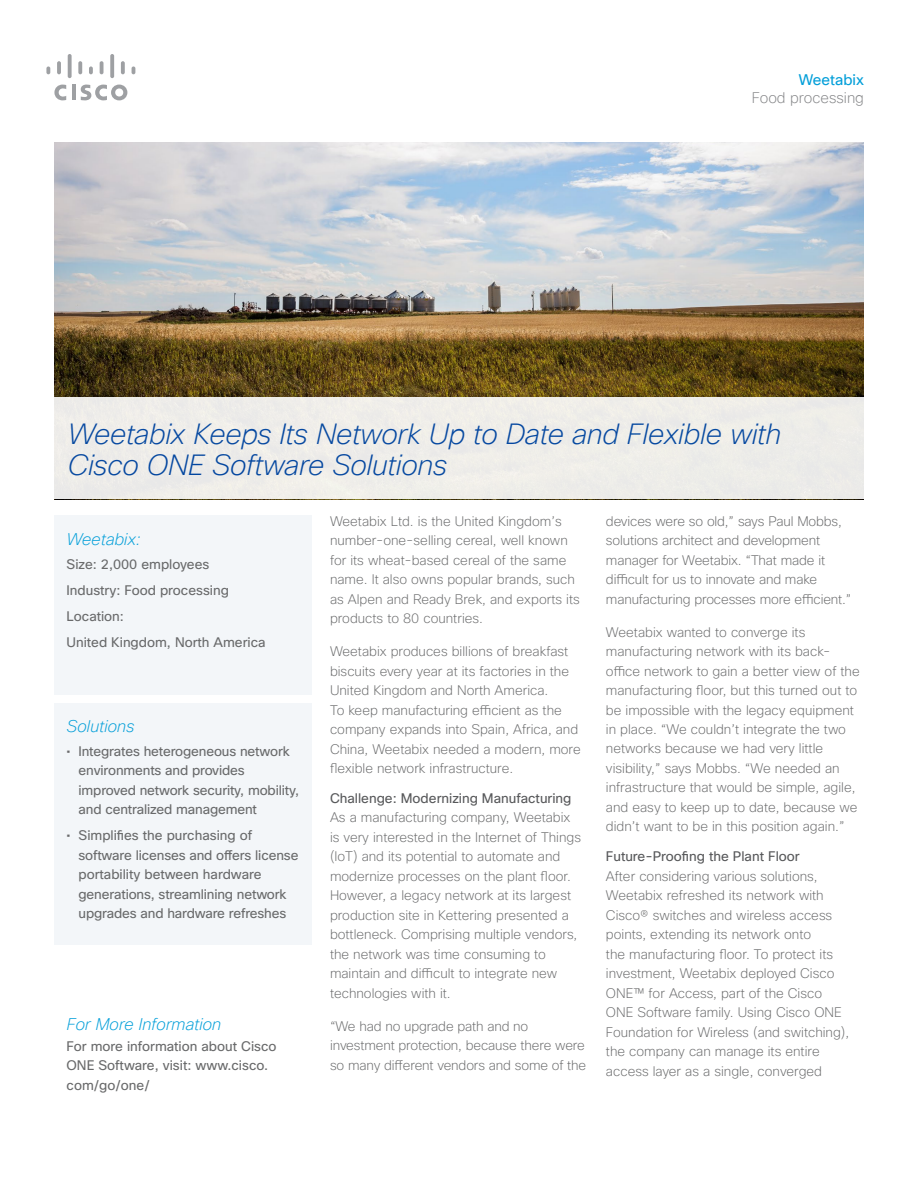
<style>
.page{position:relative;width:918px;height:1188px;background:#fff}
.page>*{position:absolute;margin:0;border:0;box-sizing:border-box;transform-origin:0 0}
.t1{font:italic 200 28.5px/31.5px "Cisco Sans TT";letter-spacing:-.01em;color:#004baf}
.t2{font:italic 200 16.5px "Cisco Sans TT";color:#049fd9}
.t3{font:200 15px "Cisco Sans TT";color:#858688}
.t4{font:15px "Cisco Sans TT";color:#049fd9}
.t5{font:200 13.5px/19.5px "Cisco Sans";color:#696a6b}
.t6{font:13.5px/19.5px "Cisco Sans";letter-spacing:-.01em;color:#696a6b}
.t7{font:13.5px "Cisco Sans";color:#58595b}
</style>
<div class="page">
<hr style="left:72px;top:85px;width:4px;height:15px;background:#9ea0a3">
<svg style="left:54px;top:85px;width:12px;height:15px"></svg>
<svg style="left:81px;top:85px;width:46px;height:15px"></svg>
<svg style="left:46px;top:66px;width:4px;height:8px"></svg>
<hr style="left:57px;top:61px;width:4px;height:13px;background:#9ea0a3;border-radius:2px">
<svg style="left:68px;top:54px;width:4px;height:24px"></svg>
<svg style="left:78px;top:61px;width:4px;height:13px"></svg>
<svg style="left:89px;top:66px;width:4px;height:8px"></svg>
<svg style="left:100px;top:61px;width:4px;height:13px"></svg>
<svg style="left:110px;top:54px;width:4px;height:24px"></svg>
<svg style="left:121px;top:61px;width:4px;height:13px"></svg>
<svg style="left:132px;top:66px;width:3px;height:8px"></svg>
<img style="left:54px;top:143px;width:810px;height:254px">
<div style="left:54px;top:397px;width:810px;height:102px;background:#eeede9"></div>
<div style="left:54px;top:515px;width:258px;height:179px;background:#f3f6f9"></div>
<div style="left:54px;top:704px;width:258px;height:241px;background:#f3f6f9"></div>
<p class="t4" style="left:799px;top:70px;width:67px">Weetabix</p>
<p class="t3" style="left:752px;top:88px;width:114px">Food processing</p>
<h1 class="t1" style="left:68px;top:419px;width:715px">Weetabix Keeps Its Network Up to Date and Flexible with<br>Cisco ONE Software Solutions</h1>
<p class="t2" style="left:67px;top:528px;width:76px">Weetabix:</p>
<p class="t6" style="left:67px;top:551px;width:201px;line-height:26.2px">Size: 2,000 employees<br>Industry: Food processing<br>Location:<br>United Kingdom, North America</p>
<p class="t2" style="left:67px;top:715px;width:69px">Solutions</p>
<p class="t6" style="left:79px;top:742px;width:222px;text-indent:-12px">• Integrates heterogeneous network environments and provides improved network security, mobility, and centralized management</p>
<p class="t6" style="left:79px;top:826px;width:221px;text-indent:-12px">• Simplifies the purchasing of software licenses and offers license portability between hardware generations, streamlining network upgrades and hardware refreshes</p>
<p class="t2" style="left:67px;top:1013px;width:156px">For More Information</p>
<p class="t6" style="left:67px;top:1037px;width:212px">For more information about Cisco<br>ONE Software, visit: www.cisco. com/go/one/</p>
<p class="t5" style="left:330px;top:511px;width:251px">Weetabix Ltd. is the United Kingdom’s number-one-selling cereal, well known for its wheat-based cereal of the same name. It also owns popular brands, such as Alpen and Ready Brek, and exports its products to 80 countries.</p>
<p class="t5" style="left:330px;top:642px;width:252px">Weetabix produces billions of breakfast biscuits every year at its factories in the United Kingdom and North America.<br>To keep manufacturing efficient as the company expands into Spain, Africa, and China, Weetabix needed a modern, more flexible network infrastructure.</p>
<p class="t7" style="left:330px;top:789px;width:243px">Challenge: Modernizing Manufacturing</p>
<p class="t5" style="left:330px;top:808px;width:253px">As a manufacturing company, Weetabix is very interested in the Internet of Things (IoT) and its potential to automate and modernize processes on the plant floor.<br>However, a legacy network at its largest production site in Kettering presented a bottleneck. Comprising multiple vendors, the network was time consuming to maintain and difficult to integrate new technologies with it.</p>
<p class="t5" style="left:330px;top:1016px;width:258px">“We had no upgrade path and no investment protection, because there were so many different vendors and some of the</p>
<p class="t5" style="left:606px;top:511px;width:247px">devices were so old,” says Paul Mobbs, solutions architect and development manager for Weetabix. “That made it difficult for us to innovate and make manufacturing processes more efficient.”</p>
<p class="t5" style="left:606px;top:622px;width:255px">Weetabix wanted to converge its manufacturing network with its back&shy;office network to gain a better view of the manufacturing floor, but this turned out to be impossible with the legacy equipment in place. “We couldn’t integrate the two networks because we had very little visibility,” says Mobbs. “We needed an infrastructure that would be simple, agile, and easy to keep up to date, because we didn’t want to be in this position again.”</p>
<p class="t7" style="left:606px;top:848px;width:195px">Future-Proofing the Plant Floor</p>
<p class="t5" style="left:606px;top:866px;width:245px">After considering various solutions, Weetabix refreshed its network with Cisco® switches and wireless access points, extending its network onto<br>the manufacturing floor. To protect its investment, Weetabix deployed Cisco ONE™ for Access, part of the Cisco ONE Software family. Using Cisco ONE Foundation for Wireless (and switching), the company can manage its entire access layer as a single, converged</p>
</div>
